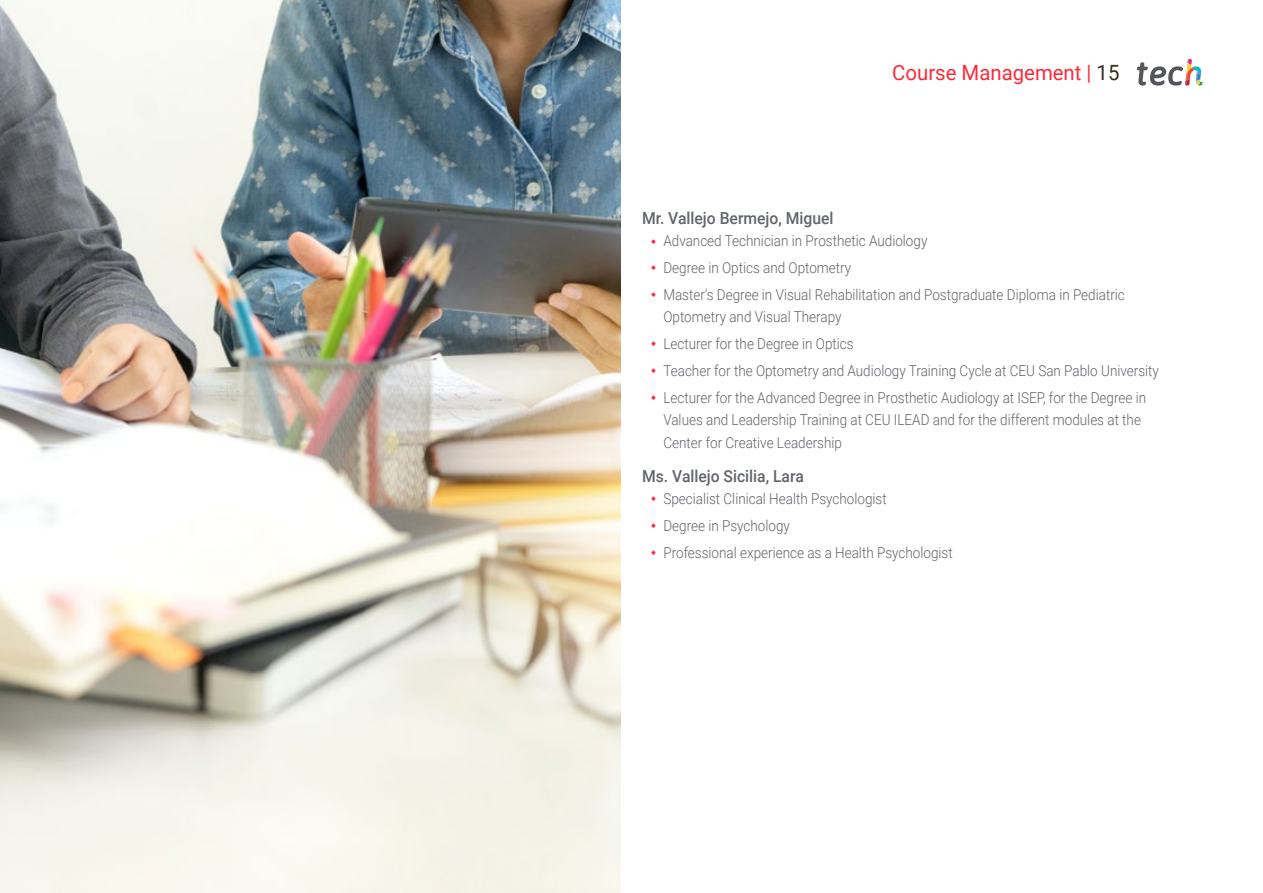
<style>
.page{position:relative;width:1263px;height:893px;background:#fff}
.page>*{position:absolute;margin:0;border:0;box-sizing:border-box;transform-origin:0 0}
.t1{font:21px "Roboto";color:#ff293a}
.t2{font:500 16.5px "Roboto";color:#61646a;scale:.95 1}
.t3{font:300 15px/26.7px "Roboto";color:#61646a;scale:.9 1}
.s1{color:#312e20}
</style>
<div class="page">
<img style="left:0;top:0;width:621px;height:893px">
<svg style="left:1137px;top:59px;width:65px;height:27px"></svg>
<h1 class="t1" style="left:892px;top:57px;width:229px">Course Management | <span class="s1">15</span></h1>
<p class="t2" style="left:642px;top:206px;width:203px">Mr. Vallejo Bermejo, Miguel</p>
<p class="t3" style="left:663px;top:227px;width:514px">Advanced Technician in Prosthetic Audiology<br>Degree in Optics and Optometry<br>Master's Degree in Visual Rehabilitation and Postgraduate Diploma in Pediatric</p>
<p class="t3" style="left:663px;top:303px;width:552px">Optometry and Visual Therapy<br>Lecturer for the Degree in Optics<br>Teacher for the Optometry and Audiology Training Cycle at CEU San Pablo University Lecturer for the Advanced Degree in Prosthetic Audiology at ISEP, for the Degree in</p>
<p class="t3" style="left:663px;top:408px;width:532px;line-height:22.5px">Values and Leadership Training at CEU ILEAD and for the different modules at the<br>Center for Creative Leadership</p>
<p class="t2" style="left:642px;top:464px;width:172px">Ms. Vallejo Sicilia, Lara</p>
<p class="t3" style="left:663px;top:485px;width:323px">Specialist Clinical Health Psychologist<br>Degree in Psychology<br>Professional experience as a Health Psychologist</p>
</div>
